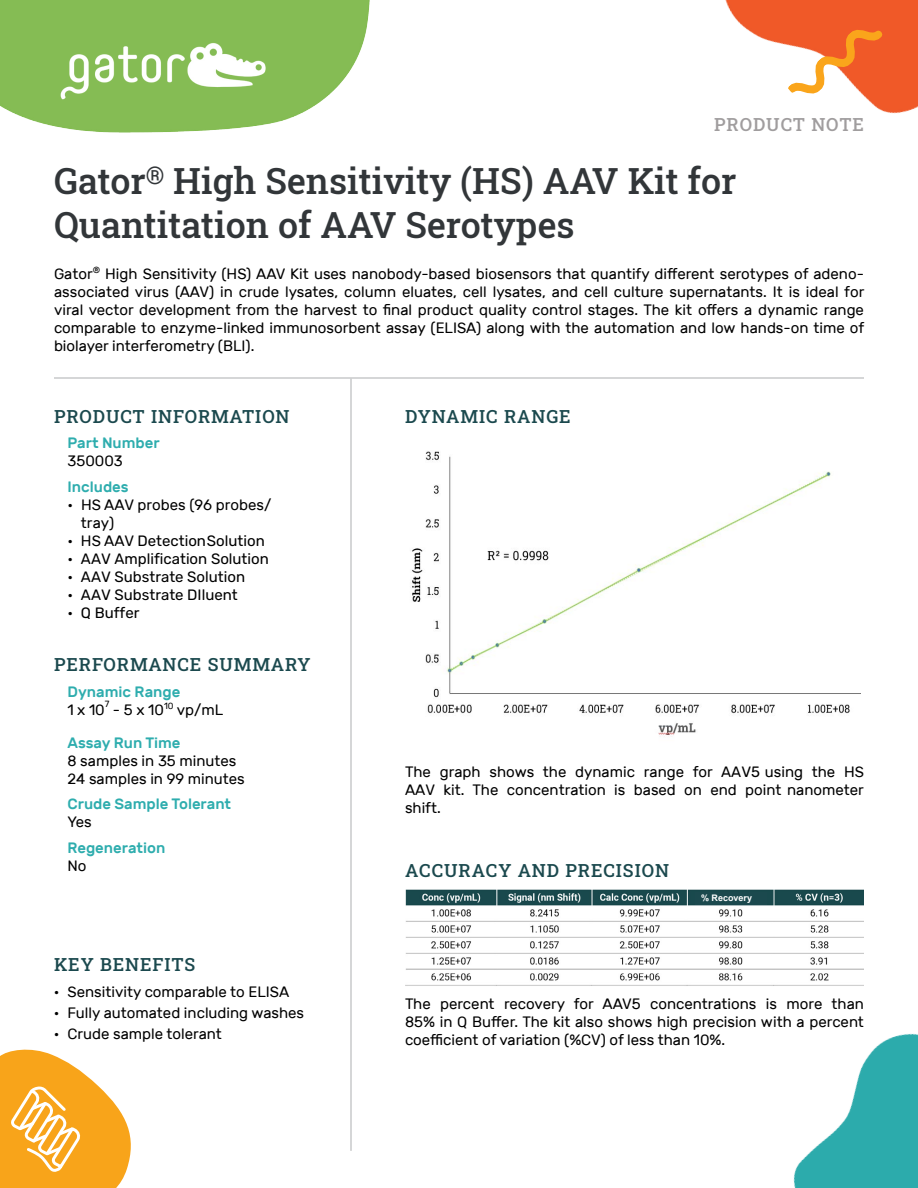
<style>
.page{position:relative;width:918px;height:1188px;background:#fff}
.page>*{position:absolute;margin:0;border:0;box-sizing:border-box;transform-origin:0 0}
.t1{font:500 36px/43.2px "Roboto Slab";color:#323639}
.t2{font:500 18px "Roboto Slab";letter-spacing:.05em;color:#1b494e}
.t3{font:500 18px "Roboto Slab";letter-spacing:.05em;color:#a09d9e}
.t4{font:15px/18px "Rubik";color:#000;text-align:justify}
.t5{font:15px "Rubik";color:#000}
.t6{font:500 15px/18px "Rubik";color:#2eadae}
.t7{font:700 9px "Arial";color:#fff}
.t8{font:9px "Rubik";color:#000}
.s1{font-style:inherit}
.s2{font-weight:400;color:#000}
</style>
<div class="page">
<img style="left:405px;top:890px;width:459px;height:96px">
<img style="left:0;top:0;width:370px;height:133px">
<img style="left:54px;top:17px;width:227px;height:94px">
<img style="left:725px;top:0;width:193px;height:114px">
<svg style="left:787px;top:17px;width:97px;height:88px"></svg>
<hr style="left:54px;top:377px;width:810px;height:2px;background:#c8c9ca">
<hr style="left:350px;top:378px;width:2px;height:773px;background:#c8c9ca">
<img style="left:793px;top:1033px;width:125px;height:155px">
<svg style="left:0;top:1050px;width:131px;height:138px"></svg>
<div style="left:696px;top:892px;width:71px;height:13px;background:#1b494e"></div>
<img style="left:412px;top:451px;width:448px;height:284px">
<p class="t3" style="left:714px;top:112px;width:151px">PRODUCT NOTE</p>
<h1 class="t1" style="left:54px;top:159px;width:684px">Gator<sup>®</sup> High Sensitivity (HS) AAV Kit for<br>Quantitation of AAV Serotypes</h1>
<p class="t4" style="left:54px;top:265px;width:812px">Gator<sup>®</sup> High Sensitivity (HS) AAV Kit uses nanobody-based biosensors that quantify different serotypes of adeno&shy;associated virus (AAV) in crude lysates, column eluates, cell lysates, and cell culture supernatants. It is ideal for viral vector development from the harvest to final product quality control stages. The kit offers a dynamic range comparable to enzyme-linked immunosorbent assay (ELISA) along with the automation and low hands-on time of biolayer interferometry (BLI).</p>
<p class="t2" style="left:54px;top:404px;width:237px">PRODUCT INFORMATION</p>
<p class="t2" style="left:405px;top:404px;width:167px">DYNAMIC RANGE</p>
<p class="t6" style="left:68px;top:434px;width:94px">Part Number</p>
<p class="t4" style="left:68px;top:452px;width:57px">350003</p>
<p class="t6" style="left:68px;top:478px;width:63px">Includes</p>
<p class="t4" style="left:81px;top:496px;width:192px;text-indent:-13px">• HS AAV probes (96 probes/ tray)</p>
<p class="t5" style="left:67px;top:532px;width:199px"><span class="s1">• HS AAV</span> Detection Solution</p>
<p class="t5" style="left:67px;top:550px;width:203px"><span class="s1">•</span> AAV Amplification Solution</p>
<p class="t5" style="left:67px;top:568px;width:179px"><span class="s1">•</span> AAV Substrate Solution</p>
<p class="t5" style="left:67px;top:586px;width:172px"><span class="s1">•</span> AAV Substrate DIluent</p>
<p class="t5" style="left:67px;top:604px;width:74px"><span class="s1">•</span> Q Buffer</p>
<p class="t2" style="left:54px;top:652px;width:258px">PERFORMANCE SUMMARY</p>
<p class="t6" style="left:68px;top:683px;width:114px">Dynamic Range<br><span class="s2">1</span> <span class="s2">x 10</span></p>
<p class="t8" style="left:105px;top:699px;width:6px">7</p>
<p class="t4" style="left:113px;top:701px;width:112px">- 5 x 10<sup>10</sup> vp/mL</p>
<p class="t6" style="left:67px;top:734px;width:114px">Assay Run Time</p>
<p class="t4" style="left:67px;top:752px;width:179px">8 samples in 35 minutes<br>24 samples in 99 minutes</p>
<p class="t6" style="left:67px;top:795px;width:165px">Crude Sample Tolerant</p>
<p class="t4" style="left:67px;top:813px;width:26px">Yes</p>
<p class="t6" style="left:67px;top:839px;width:99px">Regeneration</p>
<p class="t4" style="left:67px;top:857px;width:21px">No</p>
<p class="t2" style="left:54px;top:952px;width:143px">KEY BENEFITS</p>
<p class="t4" style="left:54px;top:983px;width:237px">• Sensitivity comparable to ELISA</p>
<p class="t4" style="left:54px;top:1004px;width:252px">• Fully automated including washes</p>
<p class="t4" style="left:54px;top:1025px;width:169px">• Crude sample tolerant</p>
<p class="t4" style="left:405px;top:764px;width:461px">The graph shows the dynamic range for <span class="s1">AAV5</span> using the HS AAV kit. The concentration is based on end point nanometer shift.</p>
<p class="t2" style="left:405px;top:858px;width:266px">ACCURACY AND PRECISION</p>
<p class="t7" style="left:701px;top:892px;width:53px">% Recovery</p>
<p class="t4" style="left:405px;top:995px;width:460px">The percent recovery for AAV5 concentrations is more than 85% in Q Buffer. The kit also shows high precision with a percent coefficient of variation (%CV) of less than 10%.</p>
</div>
